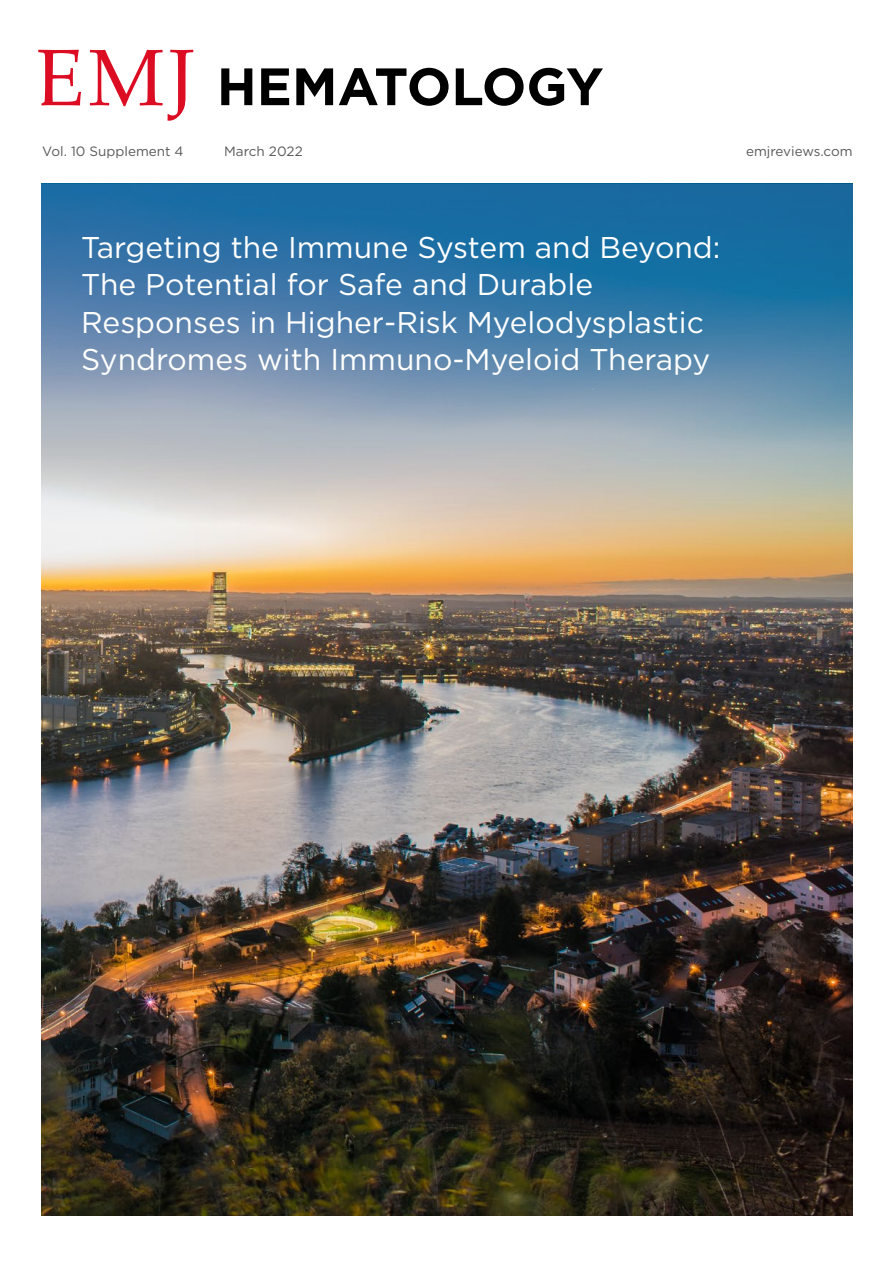
<style>
.page{position:relative;width:893px;height:1263px;background:#fff}
.page>*{position:absolute;margin:0;border:0;box-sizing:border-box;transform-origin:0 0}
.t1{font:700 52.5px "Gotham";color:#000}
.Symposium_Title{font:30px/37.5px "Gotham";color:#fff}
.t2{font:13.5px "Gotham";color:#59595b}
</style>
<div class="page">
<img style="left:41px;top:184px;width:812px;height:1031px">
<svg style="left:38px;top:50px;width:155px;height:71px"></svg>
<svg style="left:41px;top:184px;width:811px;height:369px;background:#7498b0"></svg>
<p class="t1" style="left:217px;top:52px;width:388px">HEMATOLOGY</p>
<p class="t2" style="left:42px;top:143px;width:143px">Vol. 10 Supplement 4</p>
<p class="t2" style="left:224px;top:143px;width:80px">March 2022</p>
<p class="t2" style="left:746px;top:143px;width:108px">emjreviews.com</p>
<p class="Symposium_Title" style="left:81px;top:228px;width:641px">Targeting the Immune System and Beyond:<br>The Potential for Safe and Durable Responses in Higher-Risk Myelodysplastic Syndromes with Immuno-Myeloid Therapy</p>
</div>
